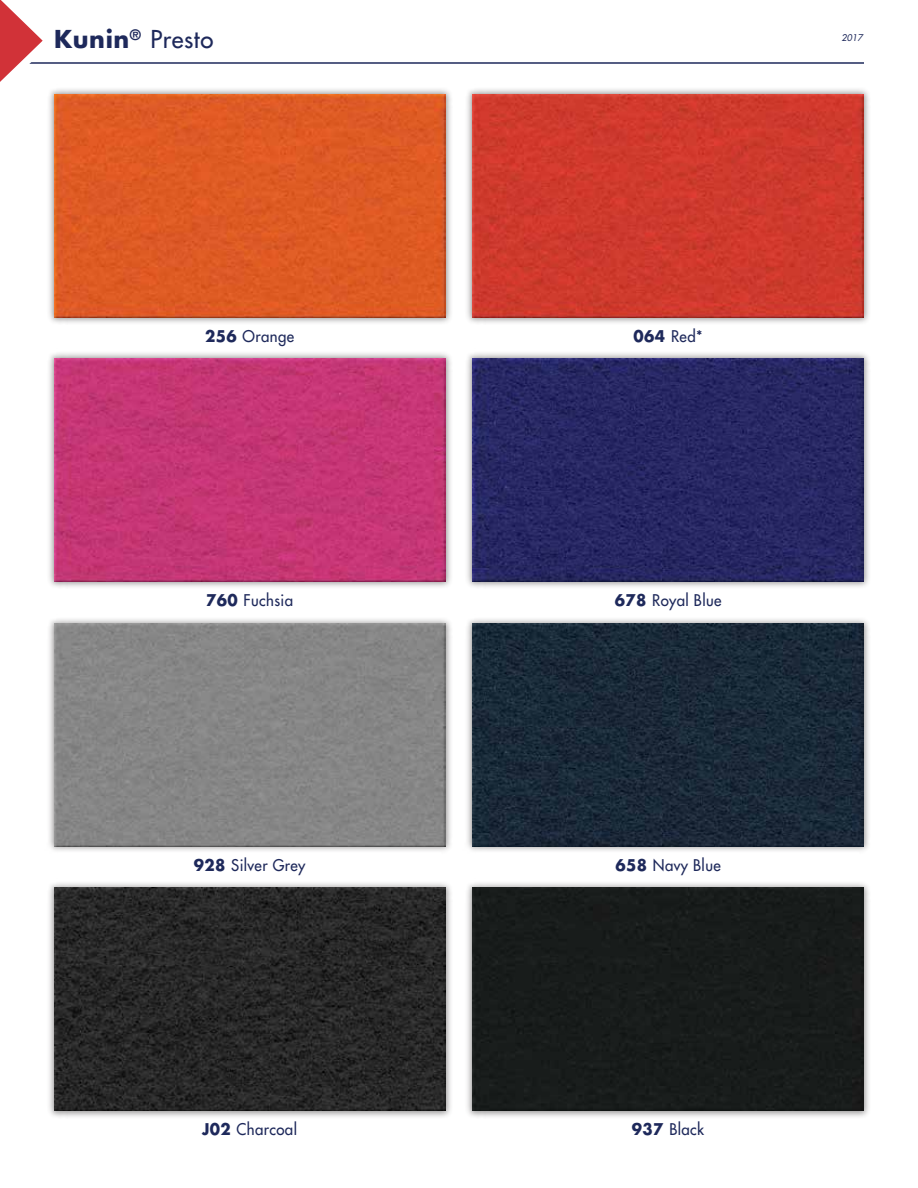
<style>
.page{position:relative;width:918px;height:1188px;background:#fff}
.page>*{position:absolute;margin:0;border:0;box-sizing:border-box;transform-origin:0 0}
.t1{font:24px "Futura";letter-spacing:.025em;color:#1e295b}
.t2{font:15.75px "Futura";letter-spacing:.025em;color:#1e295b;scale:.95 1}
.t3{font:italic 9px "Futura";color:#1e295b}
.s1{font-weight:700}
</style>
<div class="page">
<hr style="left:0;top:62px;width:864px;height:2px;background:#1e295b">
<svg style="left:0;top:0;width:53px;height:82px"></svg>
<img style="left:49px;top:89px;width:402px;height:234px">
<img style="left:54px;top:94px;width:392px;height:223px">
<img style="left:467px;top:89px;width:402px;height:234px">
<img style="left:472px;top:94px;width:392px;height:223px">
<img style="left:49px;top:353px;width:402px;height:234px">
<img style="left:54px;top:359px;width:392px;height:223px">
<img style="left:467px;top:353px;width:402px;height:234px">
<img style="left:472px;top:359px;width:392px;height:223px">
<img style="left:49px;top:619px;width:402px;height:232px">
<div style="left:54px;top:623px;width:392px;height:223px;background:#868686"></div>
<img style="left:467px;top:619px;width:402px;height:232px">
<img style="left:472px;top:623px;width:392px;height:223px">
<img style="left:49px;top:883px;width:402px;height:234px">
<img style="left:54px;top:888px;width:392px;height:223px">
<img style="left:467px;top:883px;width:402px;height:234px">
<div style="left:472px;top:888px;width:392px;height:223px;background:#181c1b"></div>
<h1 class="t1" style="left:54px;top:23px;width:161px"><span class="s1">Kunin</span><sup>®</sup> Presto</h1>
<p class="t3" style="left:841px;top:31px;width:23px">2017</p>
<p class="t2" style="left:205px;top:326px;width:95px"><span class="s1">256</span> Orange</p>
<p class="t2" style="left:634px;top:326px;width:74px"><span class="s1">064</span> Red*</p>
<p class="t2" style="left:206px;top:590px;width:93px"><span class="s1">760</span> Fuchsia</p>
<p class="t2" style="left:615px;top:590px;width:114px"><span class="s1">678</span> Royal Blue</p>
<p class="t2" style="left:194px;top:855px;width:119px"><span class="s1">928</span> Silver Grey</p>
<p class="t2" style="left:615px;top:855px;width:112px"><span class="s1">658</span> Navy Blue</p>
<p class="t2" style="left:202px;top:1119px;width:101px"><span class="s1">J02</span> Charcoal</p>
<p class="t2" style="left:632px;top:1119px;width:78px"><span class="s1">937</span> Black</p>
</div>
